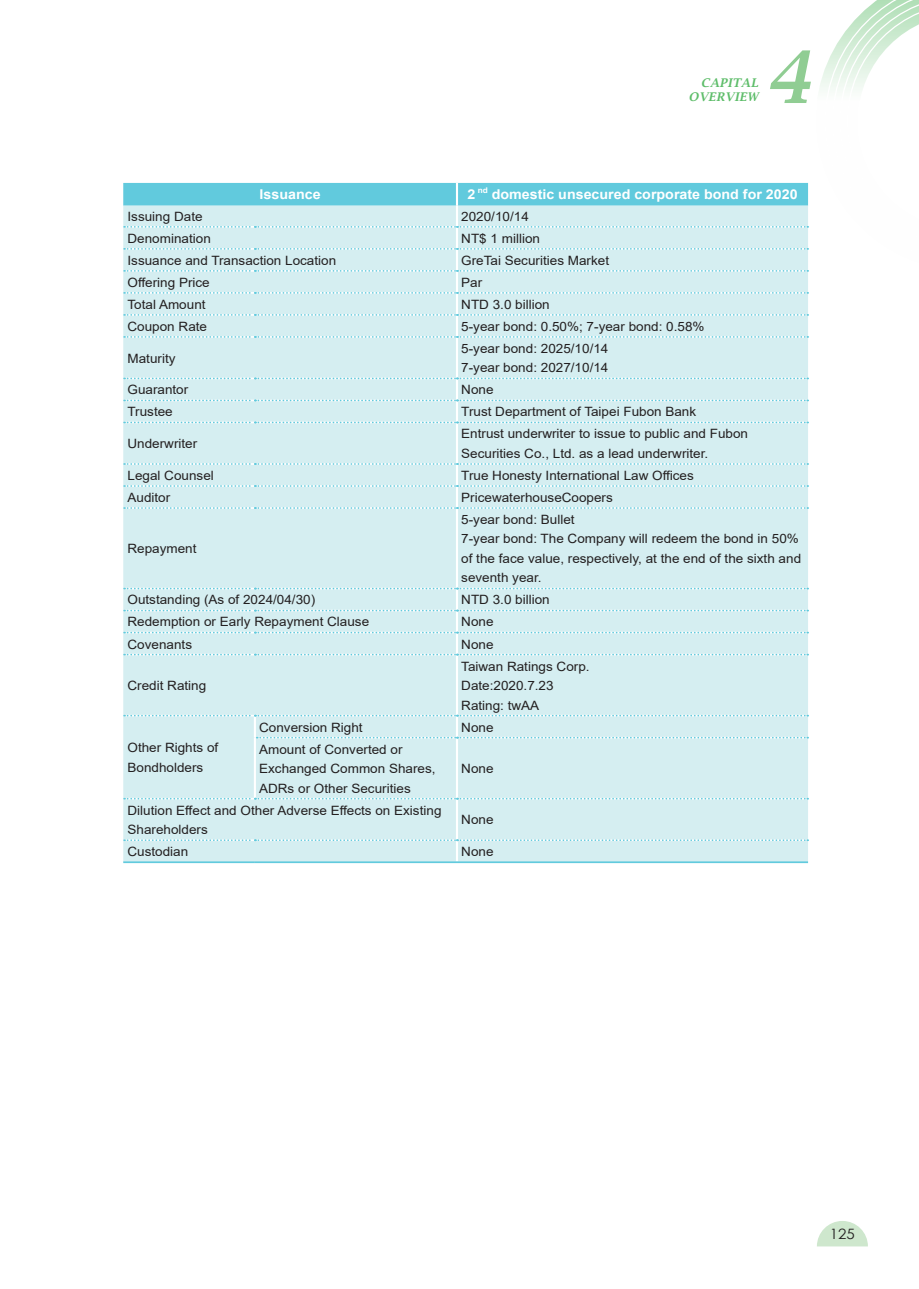
<style>
.page{position:relative;width:919px;height:1289px;background:#fff}
.page>*{position:absolute;margin:0;border:0;box-sizing:border-box;transform-origin:0 0}
.t1{font:italic 600 71.85px "Lucida Bright";color:#90cd93}
.t2{font:14.25px "Century Gothic";color:#231f20;scale:1.05 1}
.t3{font:700 13.5px "Arial";color:#fff;scale:1.05 1}
.t4{font:12.9px/19.5px "Arial";color:#231f20;scale:1.05 1}
.t5{font:italic 600 12px/14.4px "Lucida Bright";letter-spacing:.03em;color:#5ebd6a;text-align:right}
.t6{font:700 7.8px "Arial";color:#fff;scale:1.05 1}
</style>
<div class="page">
<svg style="left:820px;top:0;width:98px;height:90px"></svg>
<svg style="left:817px;top:1221px;width:50px;height:25px"></svg>
<div style="left:123px;top:183px;width:685px;height:23px;background:#61cadd"></div>
<div style="left:123px;top:206px;width:685px;height:655px;background:#d5eef1"></div>
<hr style="left:456px;top:183px;width:2px;height:23px;background:#fff">
<hr style="left:456px;top:206px;width:2px;height:20px;background:#fff">
<hr style="left:456px;top:228px;width:2px;height:20px;background:#fff">
<hr style="left:456px;top:250px;width:2px;height:20px;background:#fff">
<hr style="left:456px;top:272px;width:2px;height:20px;background:#fff">
<hr style="left:456px;top:294px;width:2px;height:20px;background:#fff">
<hr style="left:456px;top:316px;width:2px;height:20px;background:#fff">
<hr style="left:456px;top:338px;width:2px;height:39px;background:#fff">
<hr style="left:456px;top:379px;width:2px;height:20px;background:#fff">
<hr style="left:456px;top:401px;width:2px;height:20px;background:#fff">
<hr style="left:456px;top:423px;width:2px;height:40px;background:#fff">
<hr style="left:456px;top:465px;width:2px;height:20px;background:#fff">
<hr style="left:456px;top:487px;width:2px;height:20px;background:#fff">
<hr style="left:456px;top:509px;width:2px;height:78px;background:#fff">
<hr style="left:456px;top:589px;width:2px;height:20px;background:#fff">
<hr style="left:456px;top:611px;width:2px;height:20px;background:#fff">
<hr style="left:456px;top:633px;width:2px;height:20px;background:#fff">
<hr style="left:456px;top:655px;width:2px;height:59px;background:#fff">
<hr style="left:254px;top:716px;width:2px;height:21px;background:#fff">
<hr style="left:456px;top:716px;width:2px;height:20px;background:#fff">
<hr style="left:254px;top:737px;width:2px;height:60px;background:#fff">
<hr style="left:456px;top:738px;width:2px;height:59px;background:#fff">
<hr style="left:456px;top:799px;width:2px;height:40px;background:#fff">
<hr style="left:456px;top:841px;width:2px;height:20px;background:#fff">
<svg style="left:124px;top:226px;width:684px;height:2px"></svg>
<svg style="left:124px;top:248px;width:684px;height:2px"></svg>
<svg style="left:124px;top:270px;width:684px;height:2px"></svg>
<svg style="left:124px;top:292px;width:684px;height:2px"></svg>
<svg style="left:124px;top:314px;width:684px;height:2px"></svg>
<svg style="left:124px;top:336px;width:684px;height:2px"></svg>
<svg style="left:124px;top:377px;width:684px;height:2px"></svg>
<svg style="left:124px;top:399px;width:684px;height:2px"></svg>
<svg style="left:124px;top:421px;width:684px;height:2px"></svg>
<svg style="left:124px;top:463px;width:684px;height:2px"></svg>
<svg style="left:124px;top:485px;width:684px;height:2px"></svg>
<svg style="left:124px;top:507px;width:684px;height:2px"></svg>
<svg style="left:124px;top:587px;width:684px;height:2px"></svg>
<svg style="left:124px;top:609px;width:684px;height:2px"></svg>
<svg style="left:124px;top:631px;width:684px;height:2px"></svg>
<svg style="left:124px;top:653px;width:684px;height:2px"></svg>
<svg style="left:124px;top:714px;width:684px;height:2px"></svg>
<svg style="left:257px;top:736px;width:551px;height:2px"></svg>
<svg style="left:124px;top:797px;width:684px;height:2px"></svg>
<svg style="left:124px;top:839px;width:684px;height:2px"></svg>
<hr style="left:123px;top:861px;width:132px;height:2px;background:#61cadd">
<hr style="left:255px;top:861px;width:202px;height:2px;background:#61cadd">
<hr style="left:457px;top:861px;width:351px;height:2px;background:#61cadd">
<p class="t5" style="left:688px;top:75px;width:71px">CAPITAL<br>OVERVIEW</p>
<h1 class="t1" style="left:764px;top:36px;width:47px">4</h1>
<p class="t3" style="left:259px;top:185px;width:60px">Issuance</p>
<p class="t3" style="left:467px;top:185px;width:9px">2</p>
<p class="t6" style="left:477px;top:184px;width:11px">nd</p>
<p class="t3" style="left:491px;top:185px;width:293px">domestic unsecured corporate bond for 2020</p>
<p class="t4" style="left:127px;top:206px;width:73px">Issuing Date</p>
<p class="t4" style="left:461px;top:206px;width:66px">2020/10/14</p>
<p class="t4" style="left:127px;top:228px;width:81px">Denomination</p>
<p class="t4" style="left:461px;top:228px;width:77px">NT$ 1 million</p>
<p class="t4" style="left:127px;top:250px;width:200px">Issuance and Transaction Location</p>
<p class="t4" style="left:461px;top:250px;width:142px">GreTai Securities Market</p>
<p class="t4" style="left:127px;top:272px;width:80px">Offering Price</p>
<p class="t4" style="left:461px;top:272px;width:22px">Par</p>
<p class="t4" style="left:127px;top:294px;width:76px">Total Amount</p>
<p class="t4" style="left:461px;top:294px;width:86px">NTD 3.0 billion</p>
<p class="t4" style="left:127px;top:316px;width:77px">Coupon Rate</p>
<p class="t4" style="left:461px;top:316px;width:233px">5-year bond: 0.50%; 7-year bond: 0.58%</p>
<p class="t4" style="left:127px;top:348px;width:47px">Maturity</p>
<p class="t4" style="left:461px;top:338px;width:142px">5-year bond: 2025/10/14<br>7-year bond: 2027/10/14</p>
<p class="t4" style="left:127px;top:380px;width:59px">Guarantor</p>
<p class="t4" style="left:461px;top:380px;width:32px">None</p>
<p class="t4" style="left:127px;top:402px;width:45px">Trustee</p>
<p class="t4" style="left:461px;top:402px;width:225px">Trust Department of Taipei Fubon Bank</p>
<p class="t4" style="left:127px;top:434px;width:68px">Underwriter</p>
<p class="t4" style="left:461px;top:424px;width:274px">Entrust underwriter to issue to public and Fubon<br>Securities Co., Ltd. as a lead underwriter.</p>
<p class="t4" style="left:127px;top:465px;width:84px">Legal Counsel</p>
<p class="t4" style="left:461px;top:465px;width:223px">True Honesty International Law Offices</p>
<p class="t4" style="left:127px;top:487px;width:42px">Auditor</p>
<p class="t4" style="left:461px;top:487px;width:146px">PricewaterhouseCoopers</p>
<p class="t4" style="left:127px;top:539px;width:67px">Repayment</p>
<p class="t4" style="left:461px;top:509px;width:325px">5-year bond: Bullet<br>7-year bond: The Company will redeem the bond in 50% of the face value, respectively, at the end of the sixth and seventh year.</p>
<p class="t4" style="left:127px;top:590px;width:180px">Outstanding (As of 2024/04/30)</p>
<p class="t4" style="left:461px;top:590px;width:86px">NTD 3.0 billion</p>
<p class="t4" style="left:127px;top:612px;width:232px">Redemption or Early Repayment Clause</p>
<p class="t4" style="left:461px;top:612px;width:32px">None</p>
<p class="t4" style="left:127px;top:634px;width:63px">Covenants</p>
<p class="t4" style="left:461px;top:634px;width:32px">None</p>
<p class="t4" style="left:127px;top:675px;width:77px">Credit Rating</p>
<p class="t4" style="left:461px;top:656px;width:124px">Taiwan Ratings Corp.<br>Date:2020.7.23<br>Rating: twAA</p>
<p class="t4" style="left:127px;top:738px;width:88px">Other Rights of<br>Bondholders</p>
<p class="t4" style="left:259px;top:717px;width:100px">Conversion Right</p>
<p class="t4" style="left:461px;top:717px;width:32px">None</p>
<p class="t4" style="left:259px;top:739px;width:169px">Amount of Converted or<br>Exchanged Common Shares,<br>ADRs or Other Securities</p>
<p class="t4" style="left:461px;top:758px;width:32px">None</p>
<p class="t4" style="left:127px;top:800px;width:300px">Dilution Effect and Other Adverse Effects on Existing<br>Shareholders</p>
<p class="t4" style="left:461px;top:810px;width:32px">None</p>
<p class="t4" style="left:127px;top:841px;width:59px">Custodian</p>
<p class="t4" style="left:461px;top:841px;width:32px">None</p>
<p class="t2" style="left:829px;top:1223px;width:25px">125</p>
</div>
